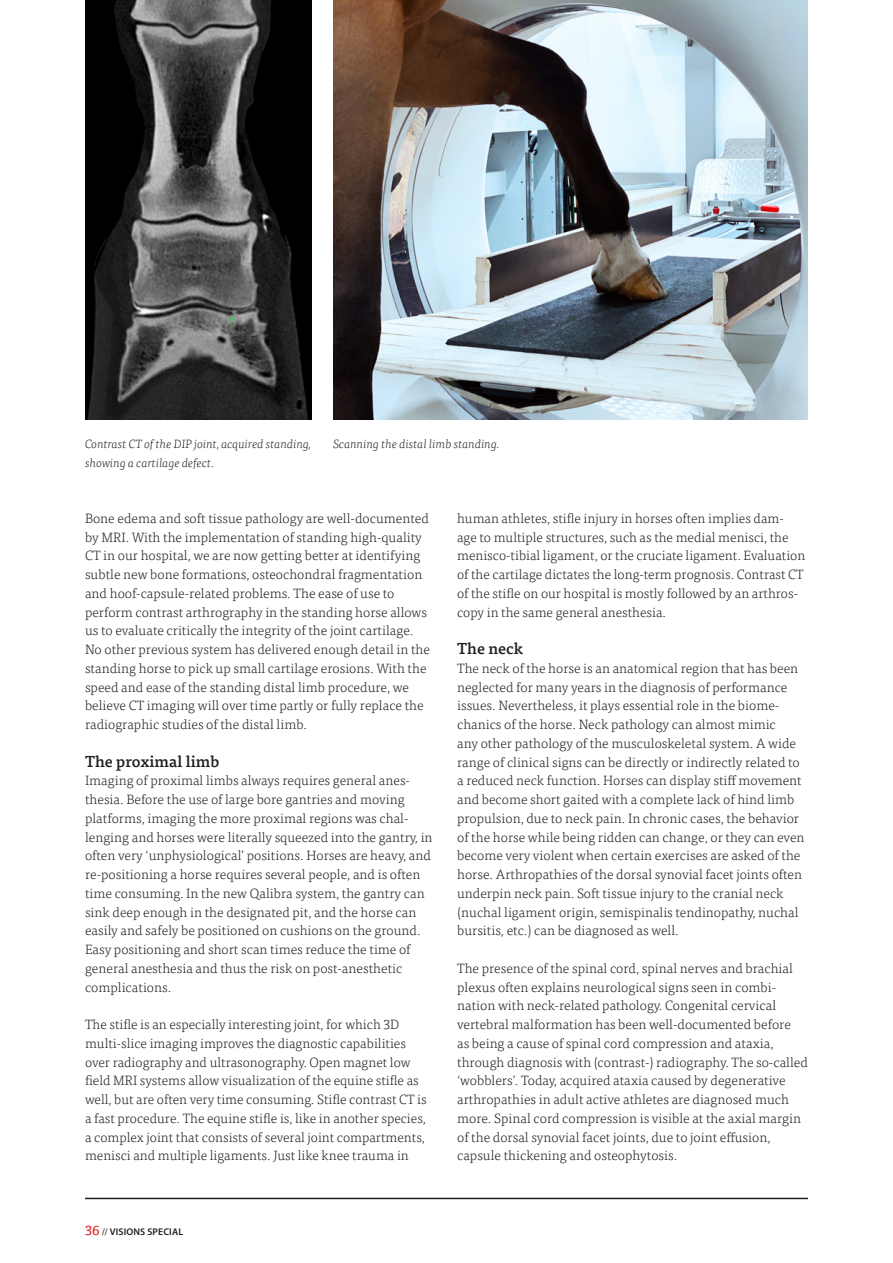
<style>
.page{position:relative;width:893px;height:1263px;background:#fff}
.page>*{position:absolute;margin:0;border:0;box-sizing:border-box;transform-origin:0 0}
.t1{font:500 15.75px "Tisa Pro";color:#231f20}
.t2{font:300 13.5px/18.8px "Tisa Pro";color:#231f20}
.t3{font:italic 300 12px "Tisa Pro";color:#231f20}
.t4{font:600 9.75px "Myriad Pro";letter-spacing:.015em;color:#231f20}
.s1{font-family:"Tisa Pro";font-weight:400;font-size:13.5px;color:#e21a21}
.s2{font-weight:400}
</style>
<div class="page">
<hr style="left:85px;top:1198px;width:723px;height:1px;background:#231f20">
<img style="left:333px;top:0;width:475px;height:419px">
<img style="left:85px;top:0;width:227px;height:419px">
<p class="t3" style="left:85px;top:435px;width:227px">Contrast CT of the DIP joint, acquired standing,</p>
<p class="t3" style="left:333px;top:435px;width:168px">Scanning the distal limb standing.</p>
<p class="t3" style="left:85px;top:454px;width:130px">showing a cartilage defect.</p>
<p class="t2" style="left:85px;top:508px;width:346px">Bone edema and soft tissue pathology are well-documented by MRI. With the implementation of standing high-quality CT in our hospital, we are now getting better at identifying subtle new bone formations, osteochondral fragmentation and hoof-capsule-related problems. The ease of use to perform contrast arthrography in the standing horse allows us to evaluate critically the integrity of the joint cartilage.<br>No other previous system has delivered enough detail in the standing horse to pick up small cartilage erosions. With the speed and ease of the standing distal limb procedure, we believe CT imaging will over time partly or fully replace the radiographic studies of the distal limb.</p>
<p class="t1" style="left:85px;top:749px;width:136px">The proximal limb</p>
<p class="t2" style="left:85px;top:771px;width:349px">Imaging of proximal limbs always requires general anes&shy;thesia. Before the use of large bore gantries and moving platforms, imaging the more proximal regions was chal&shy;lenging and horses were literally squeezed into the gantry, in often very ‘unphysiological’ positions. Horses are heavy, and re-positioning a horse requires several people, and is often time consuming. In the new Qalibra system, the gantry can sink deep enough in the designated pit, and the horse can easily and safely be positioned on cushions on the ground.<br>Easy positioning and short scan times reduce the time of general anesthesia and thus the risk on post-anesthetic complications.</p>
<p class="t2" style="left:85px;top:1014px;width:343px">The stifle is an especially interesting joint, for which 3D multi-slice imaging improves the diagnostic capabilities over radiography and ultrasonography. Open magnet low field MRI systems allow visualization of the equine stifle as well, but are often very time consuming. Stifle contrast CT is a fast procedure. The equine stifle is, like in another species, a complex joint that consists of several joint compartments, menisci and multiple ligaments. Just like knee trauma in</p>
<p class="t4" style="left:85px;top:1226px;width:99px"><span class="s1">36</span> <span class="s2">//</span>VISIONS SPECIAL</p>
<p class="t2" style="left:457px;top:508px;width:350px">human athletes, stifle injury in horses often implies dam&shy;age to multiple structures, such as the medial menisci, the menisco-tibial ligament, or the cruciate ligament. Evaluation of the cartilage dictates the long-term prognosis. Contrast CT of the stifle on our hospital is mostly followed by an arthros&shy;copy in the same general anesthesia.</p>
<p class="t1" style="left:457px;top:636px;width:68px">The neck</p>
<p class="t2" style="left:457px;top:658px;width:349px">The neck of the horse is an anatomical region that has been neglected for many years in the diagnosis of performance issues. Nevertheless, it plays essential role in the biome&shy;chanics of the horse. Neck pathology can almost mimic<br>any other pathology of the musculoskeletal system. A wide range of clinical signs can be directly or indirectly related to a reduced neck function. Horses can display stiff movement and become short gaited with a complete lack of hind limb propulsion, due to neck pain. In chronic cases, the behavior of the horse while being ridden can change, or they can even become very violent when certain exercises are asked of the horse. Arthropathies of the dorsal synovial facet joints often underpin neck pain. Soft tissue injury to the cranial neck (nuchal ligament origin, semispinalis tendinopathy, nuchal bursitis, etc.) can be diagnosed as well.</p>
<p class="t2" style="left:457px;top:958px;width:352px">The presence of the spinal cord, spinal nerves and brachial plexus often explains neurological signs seen in combi&shy;nation with neck-related pathology. Congenital cervical vertebral malformation has been well-documented before<br>as being a cause of spinal cord compression and ataxia, through diagnosis with (contrast-) radiography. The so-called ‘wobblers’. Today, acquired ataxia caused by degenerative arthropathies in adult active athletes are diagnosed much more. Spinal cord compression is visible at the axial margin of the dorsal synovial facet joints, due to joint effusion, capsule thickening and osteophytosis.</p>
</div>
